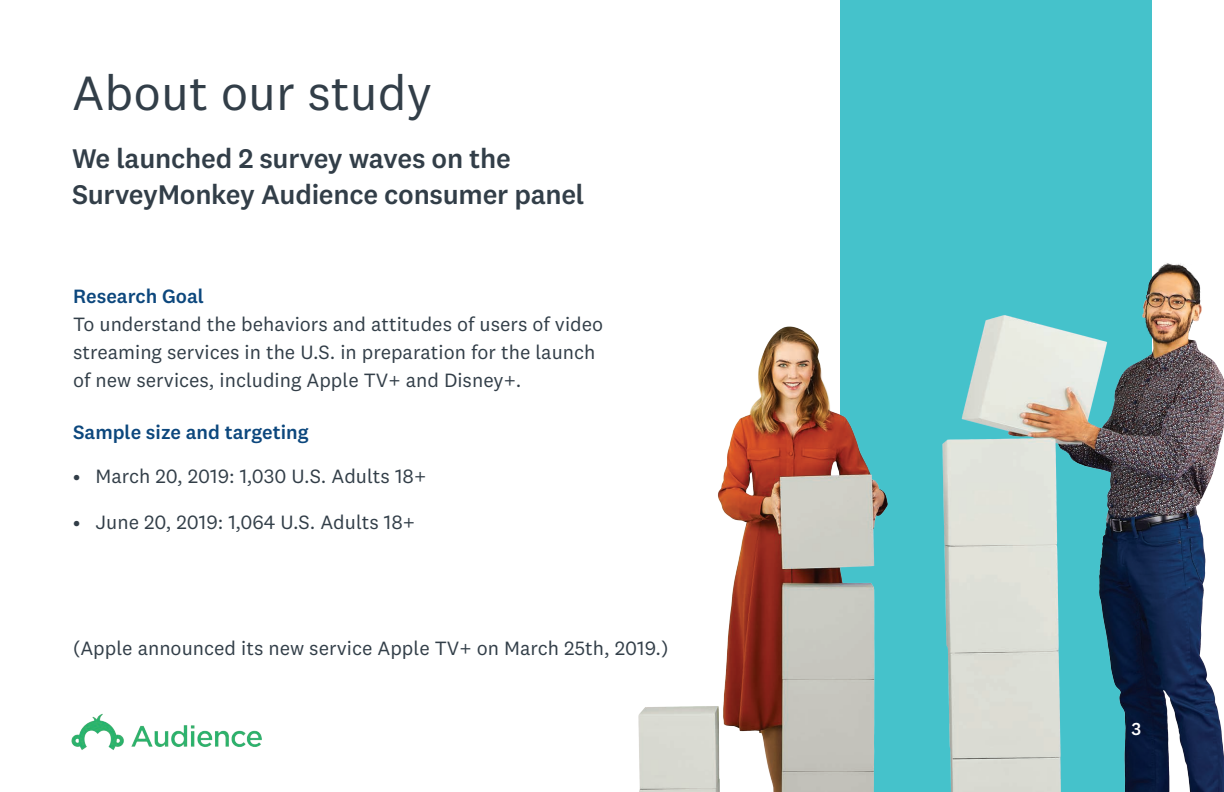
<style>
.page{position:relative;width:1224px;height:792px;background:#fff}
.page>*{position:absolute;margin:0;border:0;box-sizing:border-box;transform-origin:0 0}
.t1{font:50px "National 2";color:#323e48}
.t2{font:500 28px/35.6px "National 2";letter-spacing:-.01em;color:#323e48}
.t3{font:20px/28px "National 2";color:#323e48}
.t4{font:500 20px "National 2";color:#0c477d}
.t5{font:500 18px "National 2";color:#fff}
</style>
<div class="page">
<div style="left:841px;top:0;width:311px;height:792px;background:#45c2cb"></div>
<img style="left:71px;top:713px;width:191px;height:37px">
<img style="left:638px;top:229px;width:586px;height:563px">
<h1 class="t1" style="left:72px;top:63px;width:361px">About our study</h1>
<h2 class="t2" style="left:72px;top:141px;width:514px">We launched 2 survey waves on the<br>SurveyMonkey Audience consumer panel</h2>
<p class="t4" style="left:73px;top:284px;width:132px">Research Goal</p>
<p class="t3" style="left:73px;top:310px;width:532px">To understand the behaviors and attitudes of users of video streaming services in the U.S. in preparation for the launch of new services, including Apple TV+ and Disney+.</p>
<p class="t4" style="left:73px;top:420px;width:237px">Sample size and targeting</p>
<p class="t3" style="left:73px;top:462px;width:355px">• March 20, 2019: 1,030 U.S. Adults 18+</p>
<p class="t3" style="left:73px;top:508px;width:344px">• June 20, 2019: 1,064 U.S. Adults 18+</p>
<p class="t3" style="left:73px;top:634px;width:597px">(Apple announced its new service Apple TV+ on March 25th, 2019.)</p>
<p class="t5" style="left:1131px;top:717px;width:11px">3</p>
</div>
